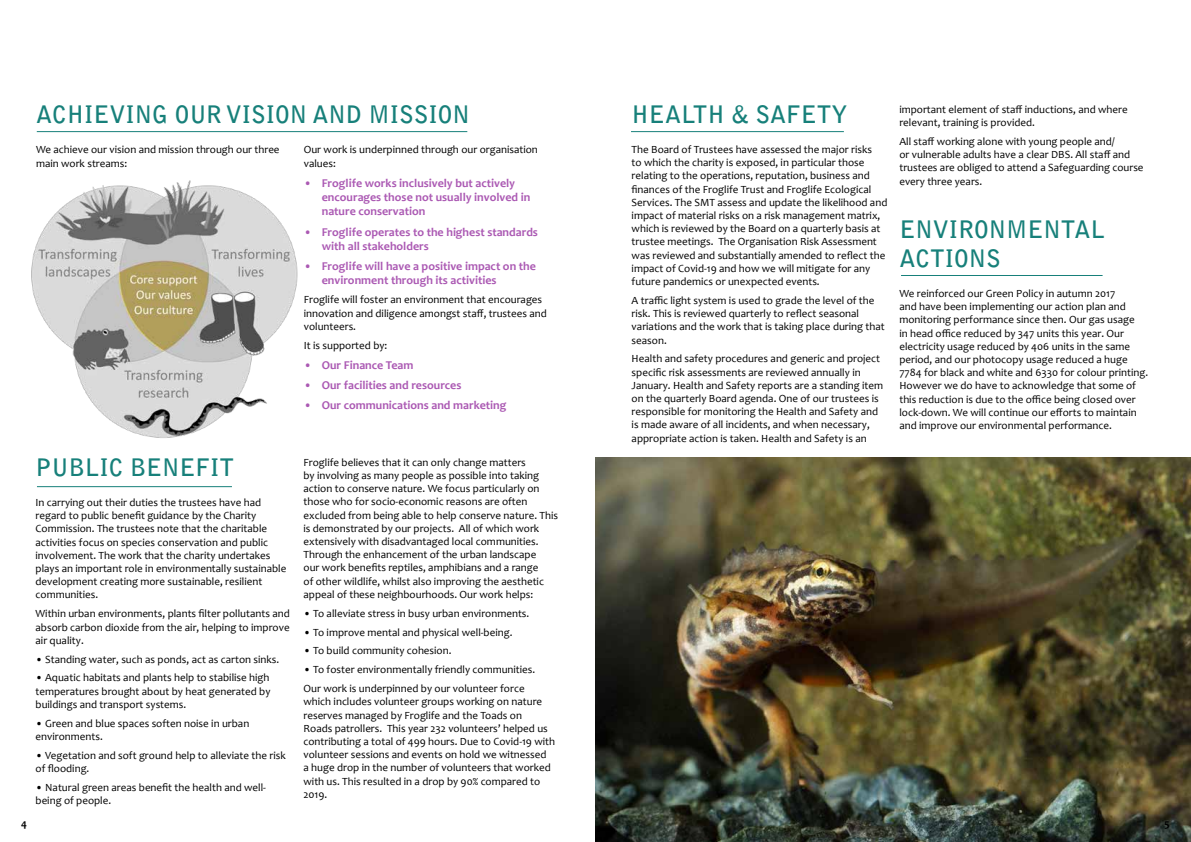
<style>
.page{position:relative;width:1191px;height:842px;background:#fff}
.page>*{position:absolute;margin:0;border:0;box-sizing:border-box;transform-origin:0 0}
.t1{font:700 24px/28.8px "Bell Gothic Std";color:#17807a}
.t2{font:700 12px/14.4px "Candara";color:#ab59b3}
.t3{font:11px/13.2px "Candara";color:#000}
.t4{font:700 11px "Candara";color:#000}
</style>
<div class="page">
<hr style="left:37px;top:131px;width:430px;height:1px;background:#17807a">
<img style="left:31px;top:180px;width:267px;height:258px">
<hr style="left:37px;top:486px;width:195px;height:1px;background:#17807a">
<hr style="left:631px;top:131px;width:213px;height:1px;background:#17807a">
<hr style="left:901px;top:275px;width:201px;height:1px;background:#17807a">
<img style="left:595px;top:458px;width:596px;height:384px">
<h1 class="t1" style="left:36px;top:100px;width:435px">ACHIEVING OUR VISION AND MISSION</h1>
<p class="t3" style="left:36px;top:143px;width:245px">We achieve our vision and mission through our three main work streams:</p>
<p class="t3" style="left:304px;top:143px;width:236px">Our work is underpinned through our organisation values:</p>
<p class="t2" style="left:322px;top:175px;width:210px;text-indent:-18px">• Froglife works inclusively but actively encourages those not usually involved in nature conservation</p>
<p class="t2" style="left:322px;top:224px;width:218px;text-indent:-18px">• Froglife operates to the highest standards with all stakeholders</p>
<p class="t2" style="left:322px;top:259px;width:216px;text-indent:-18px">• Froglife will have a positive impact on the environment through its activities</p>
<p class="t3" style="left:304px;top:293px;width:245px">Froglife will foster an environment that encourages innovation and diligence amongst staff, trustees and volunteers.</p>
<p class="t3" style="left:304px;top:338px;width:85px">It is supported by:</p>
<p class="t2" style="left:304px;top:357px;width:111px">• Our Finance Team</p>
<p class="t2" style="left:304px;top:377px;width:159px">• Our facilities and resources</p>
<p class="t2" style="left:304px;top:397px;width:204px">• Our communications and marketing</p>
<h1 class="t1" style="left:36px;top:453px;width:200px">PUBLIC BENEFIT</h1>
<p class="t3" style="left:36px;top:496px;width:252px">In carrying out their duties the trustees have had regard to public benefit guidance by the Charity Commission. The trustees note that the charitable activities focus on species conservation and public involvement. The work that the charity undertakes plays an important role in environmentally sustainable development creating more sustainable, resilient communities.</p>
<p class="t3" style="left:36px;top:607px;width:256px;text-align:justify">Within urban environments, plants filter pollutants and absorb carbon dioxide from the air, helping to improve air quality.</p>
<p class="t3" style="left:36px;top:652px;width:245px">• Standing water, such as ponds, act as carton sinks.</p>
<p class="t3" style="left:36px;top:671px;width:236px;text-align:justify">• Aquatic habitats and plants help to stabilise high temperatures brought about by heat generated by buildings and transport systems.</p>
<p class="t3" style="left:36px;top:716px;width:215px">• Green and blue spaces soften noise in urban environments.</p>
<p class="t3" style="left:36px;top:748px;width:252px">• Vegetation and soft ground help to alleviate the risk of flooding.</p>
<p class="t3" style="left:36px;top:780px;width:232px">• Natural green areas benefit the health and well&shy;being of people.</p>
<p class="t3" style="left:303px;top:455px;width:256px">Froglife believes that it can only change matters<br>by involving as many people as possible into taking action to conserve nature. We focus particularly on those who for socio-economic reasons are often excluded from being able to help conserve nature. This is demonstrated by our projects. All of which work extensively with disadvantaged local communities.<br>Through the enhancement of the urban landscape<br>our work benefits reptiles, amphibians and a range<br>of other wildlife, whilst also improving the aesthetic appeal of these neighbourhoods. Our work helps:</p>
<p class="t3" style="left:303px;top:606px;width:227px">• To alleviate stress in busy urban environments.</p>
<p class="t3" style="left:303px;top:625px;width:210px">• To improve mental and physical well-being.</p>
<p class="t3" style="left:303px;top:644px;width:149px">• To build community cohesion.</p>
<p class="t3" style="left:303px;top:660px;width:233px;line-height:18.9px">• To foster environmentally friendly communities.<br>Our work is underpinned by our volunteer force</p>
<p class="t3" style="left:303px;top:695px;width:253px">which includes volunteer groups working on nature reserves managed by Froglife and the Toads on<br>Roads patrollers. This year 232 volunteers’ helped us contributing a total of 499 hours. Due to Covid-19 with volunteer sessions and events on hold we witnessed<br>a huge drop in the number of volunteers that worked with us. This resulted in a drop by 90% compared to 2019.</p>
<h1 class="t1" style="left:631px;top:100px;width:217px">HEALTH &amp; SAFETY</h1>
<p class="t3" style="left:631px;top:143px;width:257px">The Board of Trustees have assessed the major risks<br>to which the charity is exposed, in particular those relating to the operations, reputation, business and finances of the Froglife Trust and Froglife Ecological Services. The SMT assess and update the likelihood and impact of material risks on a risk management matrix, which is reviewed by the Board on a quarterly basis at trustee meetings. The Organisation Risk Assessment was reviewed and substantially amended to reflect the impact of Covid-19 and how we will mitigate for any future pandemics or unexpected events.</p>
<p class="t3" style="left:631px;top:294px;width:255px">A traffic light system is used to grade the level of the risk. This is reviewed quarterly to reflect seasonal variations and the work that is taking place during that season.</p>
<p class="t3" style="left:631px;top:352px;width:253px">Health and safety procedures and generic and project specific risk assessments are reviewed annually in January. Health and Safety reports are a standing item on the quarterly Board agenda. One of our trustees is responsible for monitoring the Health and Safety and is made aware of all incidents, and when necessary, appropriate action is taken. Health and Safety is an</p>
<p class="t3" style="left:899px;top:103px;width:230px">important element of staff inductions, and where relevant, training is provided.</p>
<p class="t3" style="left:899px;top:135px;width:246px">All staff working alone with young people and/<br>or vulnerable adults have a clear DBS. All staff and trustees are obliged to attend a Safeguarding course every three years.</p>
<h1 class="t1" style="left:899px;top:215px;width:207px">ENVIRONMENTAL<br>ACTIONS</h1>
<p class="t3" style="left:899px;top:287px;width:250px">We reinforced our Green Policy in autumn 2017<br>and have been implementing our action plan and monitoring performance since then. Our gas usage<br>in head office reduced by 347 units this year. Our electricity usage reduced by 406 units in the same period, and our photocopy usage reduced a huge 7784 for black and white and 6330 for colour printing.<br>However we do have to acknowledge that some of this reduction is due to the office being closed over lock-down. We will continue our efforts to maintain and improve our environmental performance.</p>
<p class="t4" style="left:21px;top:817px;width:7px">4</p>
<p class="t4" style="left:1164px;top:817px;width:7px">5</p>
</div>
